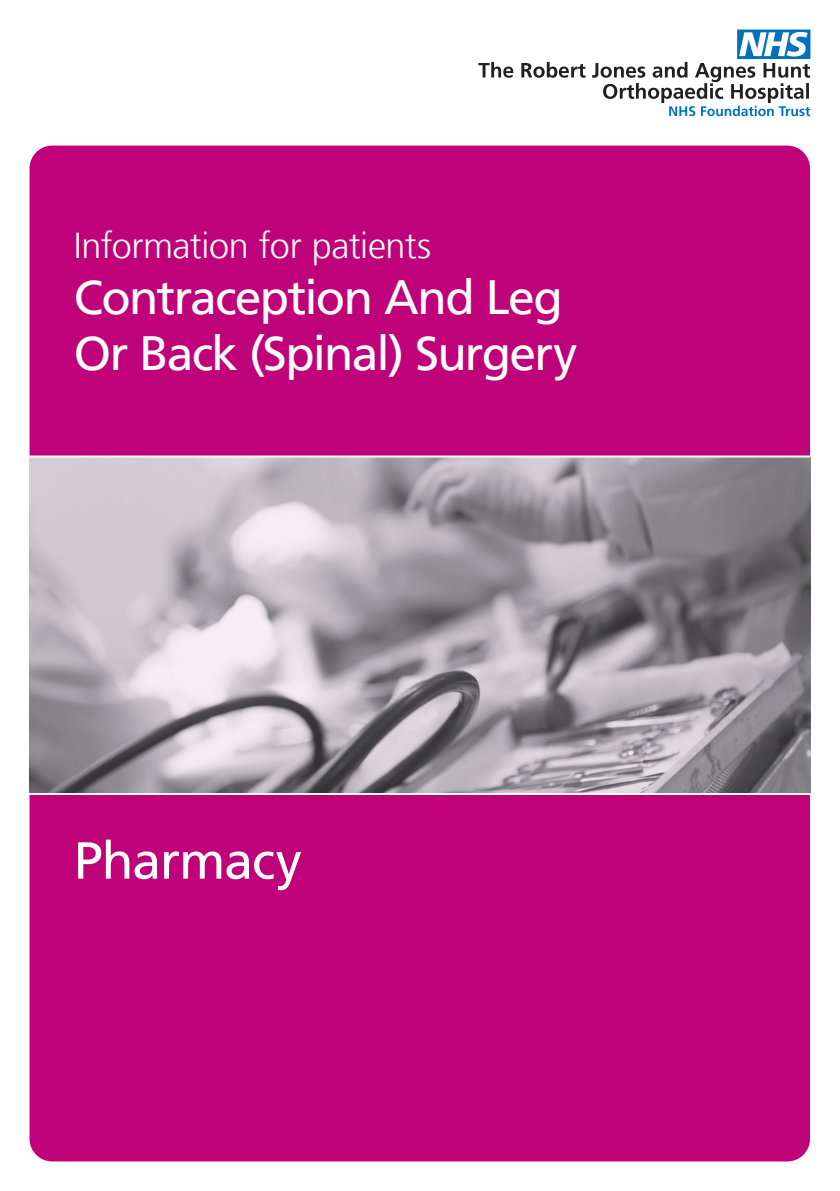
<style>
.page{position:relative;width:840px;height:1191px;background:#fff}
.page>*{position:absolute;margin:0;border:0;box-sizing:border-box;transform-origin:0 0}
.t1{font:52px "Frutiger LT";letter-spacing:-.02em;color:#fff}
.t2{font:48px/56px "Frutiger LT";letter-spacing:-.035em;color:#fff}
.t3{font:300 36px "Frutiger LT";letter-spacing:-.01em;color:#fff}
</style>
<div class="page">
<svg style="left:478px;top:30px;width:332px;height:86px"></svg>
<div style="left:30px;top:146px;width:779px;height:1015px;background:#bf027a;border-radius:23px"></div>
<svg style="left:30px;top:457px;width:779px;height:336px;background:#a6a1a7"></svg>
<hr style="left:29px;top:455px;width:781px;height:2px;background:#fff">
<hr style="left:29px;top:793px;width:781px;height:2px;background:#fff">
<p class="t3" style="left:74px;top:225px;width:359px">Information for patients</p>
<p class="t2" style="left:74px;top:270px;width:505px">Contraception And Leg<br>Or Back (Spinal) Surgery</p>
<p class="t1" style="left:74px;top:830px;width:229px">Pharmacy</p>
</div>
